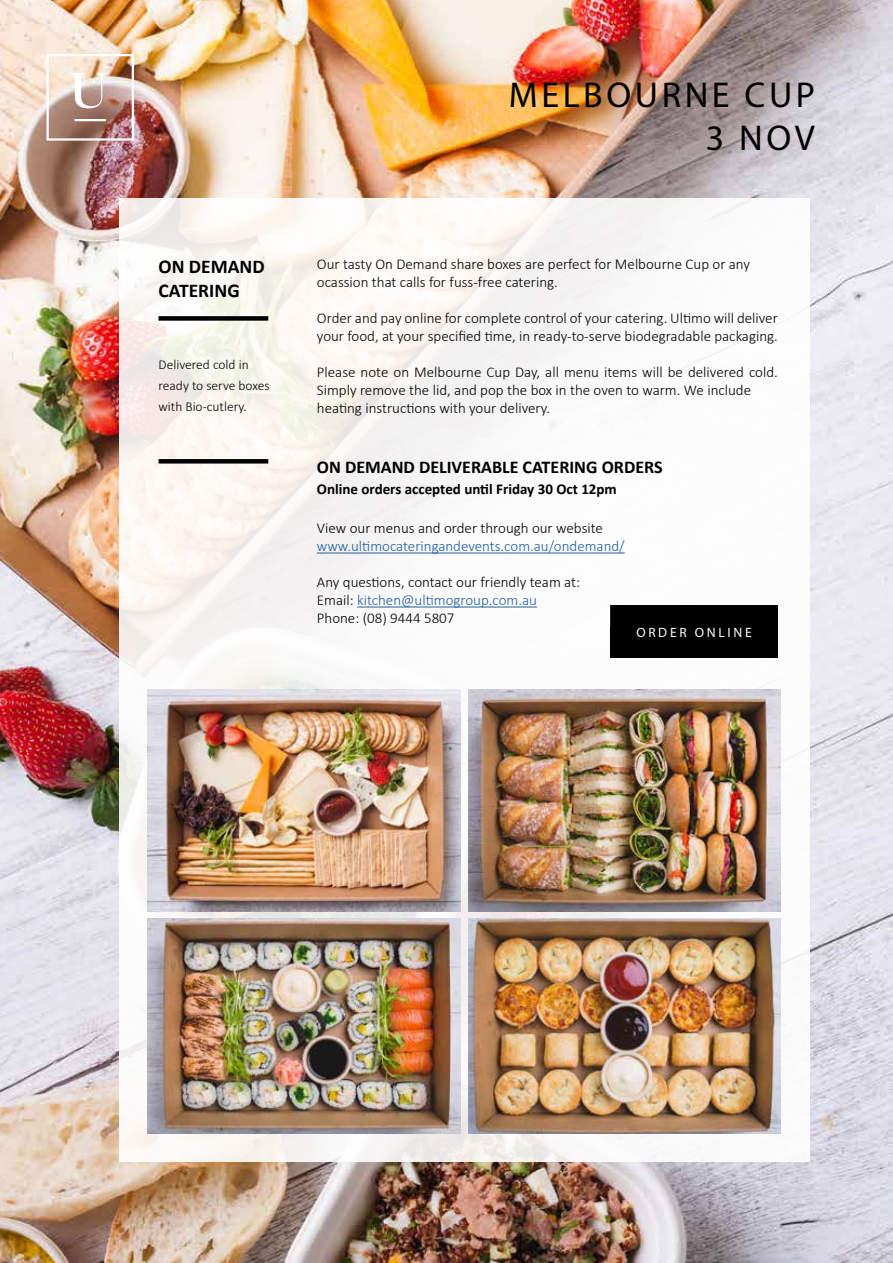
<style>
.page{position:relative;width:893px;height:1263px;background:#fff}
.page>*{position:absolute;margin:0;border:0;box-sizing:border-box;transform-origin:0 0}
.t1{font:36px/43.2px "Myriad Pro";letter-spacing:.1em;color:#000;text-align:right}
.t2{font:700 19.5px/24px "Calibri";color:#000}
.t3{font:700 18px "Calibri";color:#000}
.t4{font:300 15px/18px "Calibri";color:#000}
.t5{font:300 15px "Calibri";color:#215e9e}
.t6{font:700 15px "Calibri";color:#000}
.t7{font:300 13.5px/21px "Calibri";color:#000}
.t8{font:13.5px "Myriad Pro";letter-spacing:.2em;color:#fff}
.s1{color:#215e9e}
</style>
<div class="page">
<img style="left:0;top:0;width:893px;height:1263px">
<img style="left:45px;top:53px;width:90px;height:89px">
<div style="left:119px;top:198px;width:691px;height:964px;background:#fff"></div>
<hr style="left:317px;top:553px;width:308px;height:1px;background:#215e9e">
<hr style="left:357px;top:607px;width:180px;height:1px;background:#215e9e">
<div style="left:158px;top:316px;width:110px;height:5px;background:#000"></div>
<img style="left:148px;top:690px;width:313px;height:222px">
<img style="left:468px;top:689px;width:313px;height:222px">
<img style="left:148px;top:919px;width:313px;height:214px">
<img style="left:468px;top:919px;width:313px;height:214px">
<div style="left:611px;top:606px;width:166px;height:51px;background:#000"></div>
<div style="left:610px;top:605px;width:168px;height:53px;border:2px solid #000"></div>
<div style="left:610px;top:626px;width:168px;height:32px;background:#000"></div>
<div style="left:158px;top:459px;width:110px;height:5px;background:#000"></div>
<h2 class="t2" style="left:158px;top:254px;width:108px">ON DEMAND<br>CATERING</h2>
<p class="t7" style="left:158px;top:354px;width:113px">Delivered cold in ready to serve boxes with Bio-cutlery.</p>
<h1 class="t1" style="left:509px;top:72px;width:308px">MELBOURNE CUP<br>3 NOV</h1>
<p class="t4" style="left:317px;top:255px;width:435px">Our tasty On Demand share boxes are perfect for Melbourne Cup or any ocassion that calls for fuss-free catering.</p>
<p class="t4" style="left:317px;top:309px;width:462px">Order and pay online for complete control of your catering. Ultimo will deliver your food, at your specified time, in ready-to-serve biodegradable packaging.</p>
<p class="t4" style="left:317px;top:363px;width:462px">Please note on Melbourne Cup Day, all menu items will be delivered cold.<br>Simply remove the lid, and pop the box in the oven to warm. We include heating instructions with your delivery.</p>
<p class="t3" style="left:317px;top:454px;width:347px">ON DEMAND DELIVERABLE CATERING ORDERS</p>
<p class="t6" style="left:317px;top:478px;width:301px">Online orders accepted until Friday 30 Oct 12pm</p>
<p class="t4" style="left:317px;top:519px;width:288px">View our menus and order through our website</p>
<p class="t5" style="left:317px;top:537px;width:309px">www.ultimocateringandevents.com.au/ondemand/</p>
<p class="t4" style="left:317px;top:573px;width:265px">Any questions, contact our friendly team at:<br>Email: <span class="s1">kitchen@ultimogroup.com.au<br></span>Phone: (08) 9444 5807</p>
<p class="t8" style="left:636px;top:624px;width:117px">ORDER ONLINE</p>
</div>
